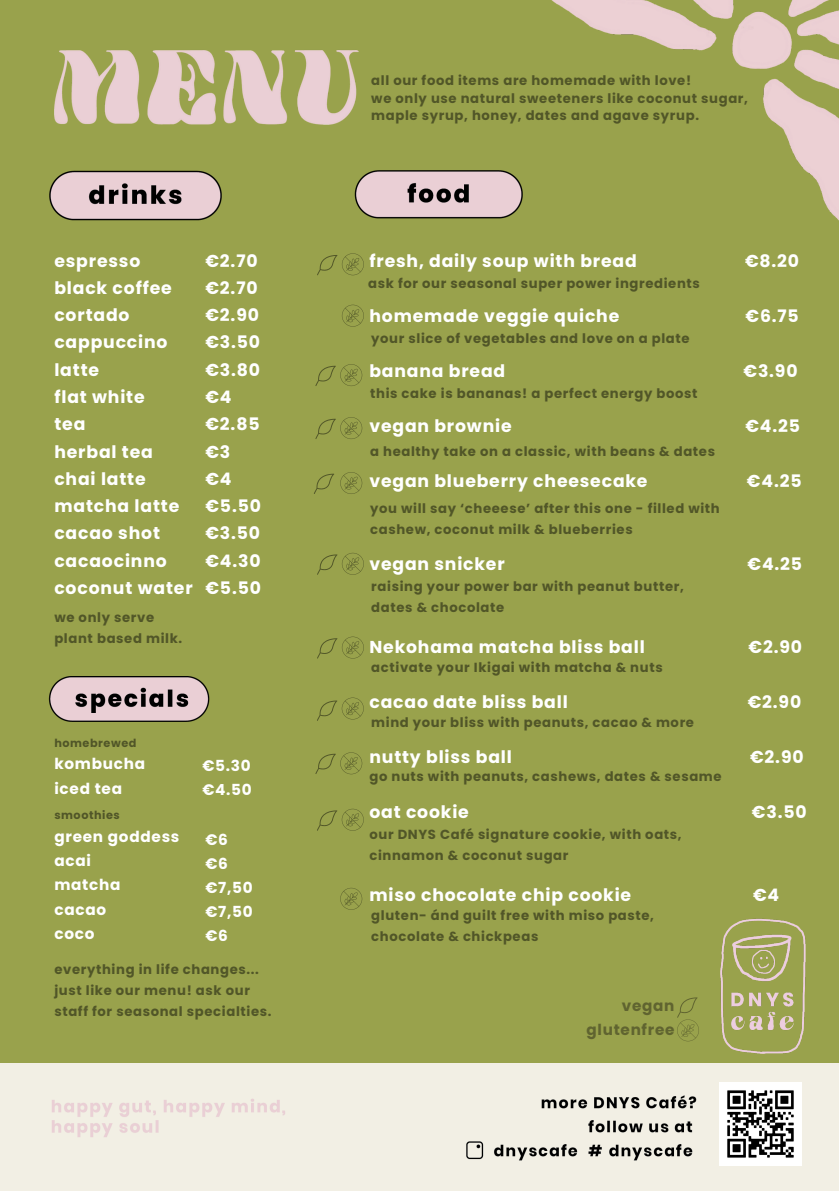
<style>
.page{position:relative;width:839px;height:1191px;background:#fff}
.page>*{position:absolute;margin:0;border:0;box-sizing:border-box;transform-origin:0 0}
.t1{font:700 17.2px "Poppins";letter-spacing:.05em;color:#fff}
.t2{font:700 15.2px "Poppins";letter-spacing:.05em;color:#fff}
.t3{font:700 15.2px "Poppins";letter-spacing:.05em;color:#606430}
.t4{font:700 13.2px "Poppins";letter-spacing:.05em;color:#515628}
.t5{font:700 11.2px "Poppins";letter-spacing:.05em;color:#515628}
</style>
<div class="page">
<div style="left:0;top:0;width:838px;height:1191px;background:#99a24c"></div>
<img style="left:54px;top:50px;width:305px;height:75px">
<img style="left:551px;top:0;width:287px;height:220px">
<img style="left:49px;top:170px;width:173px;height:51px">
<img style="left:354px;top:170px;width:169px;height:49px">
<img style="left:48px;top:676px;width:162px;height:46px">
<div style="left:0;top:1063px;width:838px;height:128px;background:#f2efe4"></div>
<img style="left:686px;top:918px;width:120px;height:136px">
<div style="left:508px;top:1063px;width:326px;height:122px;background:#f2efe4"></div>
<img style="left:453px;top:1079px;width:255px;height:87px">
<svg style="left:314px;top:474px;width:20px;height:20px"></svg>
<svg style="left:315px;top:364px;width:47px;height:22px"></svg>
<svg style="left:342px;top:305px;width:22px;height:22px"></svg>
<svg style="left:677px;top:997px;width:22px;height:44px"></svg>
<svg style="left:317px;top:637px;width:47px;height:22px"></svg>
<svg style="left:315px;top:417px;width:47px;height:22px"></svg>
<svg style="left:340px;top:472px;width:22px;height:22px"></svg>
<svg style="left:317px;top:553px;width:47px;height:22px"></svg>
<svg style="left:317px;top:698px;width:47px;height:23px"></svg>
<svg style="left:315px;top:752px;width:47px;height:22px"></svg>
<svg style="left:317px;top:809px;width:47px;height:22px"></svg>
<svg style="left:340px;top:888px;width:22px;height:22px"></svg>
<svg style="left:317px;top:253px;width:47px;height:22px"></svg>
<img style="left:719px;top:1083px;width:82px;height:82px">
<p class="t1" style="left:54px;top:248px;width:87px">espresso</p>
<p class="t1" style="left:54px;top:276px;width:119px">black coffee</p>
<p class="t1" style="left:54px;top:303px;width:77px">cortado</p>
<p class="t1" style="left:54px;top:330px;width:115px">cappuccino</p>
<p class="t1" style="left:54px;top:358px;width:46px">latte</p>
<p class="t1" style="left:54px;top:385px;width:92px">flat white</p>
<p class="t1" style="left:54px;top:412px;width:32px">tea</p>
<p class="t1" style="left:54px;top:440px;width:100px">herbal tea</p>
<p class="t1" style="left:54px;top:467px;width:93px">chai latte</p>
<p class="t1" style="left:54px;top:494px;width:126px">matcha latte</p>
<p class="t1" style="left:54px;top:521px;width:107px">cacao shot</p>
<p class="t1" style="left:54px;top:549px;width:114px">cacaocinno</p>
<p class="t1" style="left:54px;top:576px;width:140px">coconut water</p>
<p class="t4" style="left:54px;top:608px;width:101px">we only serve</p>
<p class="t4" style="left:54px;top:629px;width:129px">plant based milk.</p>
<p class="t1" style="left:205px;top:248px;width:54px">€2.70</p>
<p class="t1" style="left:205px;top:276px;width:54px">€2.70</p>
<p class="t1" style="left:205px;top:303px;width:55px">€2.90</p>
<p class="t1" style="left:205px;top:330px;width:56px">€3.50</p>
<p class="t1" style="left:205px;top:358px;width:56px">€3.80</p>
<p class="t1" style="left:205px;top:385px;width:28px">€4</p>
<p class="t1" style="left:205px;top:412px;width:56px">€2.85</p>
<p class="t1" style="left:205px;top:440px;width:26px">€3</p>
<p class="t1" style="left:205px;top:467px;width:28px">€4</p>
<p class="t1" style="left:205px;top:494px;width:57px">€5.50</p>
<p class="t1" style="left:205px;top:521px;width:56px">€3.50</p>
<p class="t1" style="left:205px;top:549px;width:57px">€4.30</p>
<p class="t1" style="left:205px;top:576px;width:57px">€5.50</p>
<p class="t5" style="left:54px;top:735px;width:84px">homebrewed</p>
<p class="t2" style="left:54px;top:754px;width:92px">kombucha</p>
<p class="t2" style="left:54px;top:778px;width:69px">iced tea</p>
<p class="t5" style="left:54px;top:807px;width:67px">smoothies</p>
<p class="t2" style="left:54px;top:826px;width:126px">green goddess</p>
<p class="t2" style="left:54px;top:850px;width:38px">acai</p>
<p class="t2" style="left:54px;top:874px;width:68px">matcha</p>
<p class="t2" style="left:54px;top:899px;width:53px">cacao</p>
<p class="t2" style="left:54px;top:923px;width:42px">coco</p>
<p class="t2" style="left:202px;top:755px;width:50px">€5.30</p>
<p class="t2" style="left:202px;top:779px;width:51px">€4.50</p>
<p class="t2" style="left:205px;top:829px;width:24px">€6</p>
<p class="t2" style="left:205px;top:853px;width:24px">€6</p>
<p class="t2" style="left:205px;top:877px;width:49px">€7,50</p>
<p class="t2" style="left:205px;top:901px;width:49px">€7,50</p>
<p class="t2" style="left:205px;top:925px;width:24px">€6</p>
<p class="t4" style="left:54px;top:960px;width:206px">everything in life changes...</p>
<p class="t4" style="left:54px;top:981px;width:197px">just like our menu! ask our</p>
<p class="t4" style="left:54px;top:1002px;width:219px">staff for seasonal specialties.</p>
<p class="t4" style="left:371px;top:71px;width:321px">all our food items are homemade with love!</p>
<p class="t4" style="left:371px;top:89px;width:378px">we only use natural sweeteners like coconut sugar,</p>
<p class="t4" style="left:371px;top:106px;width:329px">maple syrup, honey, dates and agave syrup.</p>
<p class="t1" style="left:369px;top:249px;width:269px">fresh, daily soup with bread</p>
<p class="t1" style="left:745px;top:249px;width:56px">€8.20</p>
<p class="t1" style="left:369px;top:304px;width:251px">homemade veggie quiche</p>
<p class="t1" style="left:745px;top:304px;width:55px">€6.75</p>
<p class="t1" style="left:369px;top:359px;width:137px">banana bread</p>
<p class="t1" style="left:743px;top:359px;width:56px">€3.90</p>
<p class="t4" style="left:368px;top:274px;width:333px">ask for our seasonal super power ingredients</p>
<p class="t4" style="left:371px;top:329px;width:320px">your slice of vegetables and love on a plate</p>
<p class="t4" style="left:370px;top:384px;width:329px">this cake is bananas! a perfect energy boost</p>
<p class="t1" style="left:369px;top:414px;width:144px">vegan brownie</p>
<p class="t1" style="left:745px;top:414px;width:56px">€4.25</p>
<p class="t1" style="left:369px;top:469px;width:279px">vegan blueberry cheesecake</p>
<p class="t1" style="left:747px;top:469px;width:56px">€4.25</p>
<p class="t4" style="left:370px;top:442px;width:346px">a healthy take on a classic, with beans &amp; dates</p>
<p class="t4" style="left:370px;top:499px;width:351px">you will say ‘cheeese’ after this one - filled with</p>
<p class="t4" style="left:370px;top:520px;width:264px">cashew, coconut milk &amp; blueberries</p>
<p class="t1" style="left:369px;top:552px;width:137px">vegan snicker</p>
<p class="t1" style="left:747px;top:552px;width:56px">€4.25</p>
<p class="t4" style="left:371px;top:577px;width:314px">raising your power bar with peanut butter,</p>
<p class="t4" style="left:371px;top:598px;width:134px">dates &amp; chocolate</p>
<p class="t1" style="left:369px;top:634px;width:277px">Nekohama matcha bliss ball</p>
<p class="t1" style="left:748px;top:634px;width:55px">€2.90</p>
<p class="t4" style="left:371px;top:659px;width:293px">activate your Ikigai with matcha &amp; nuts</p>
<p class="t1" style="left:369px;top:690px;width:200px">cacao date bliss ball</p>
<p class="t1" style="left:747px;top:690px;width:55px">€2.90</p>
<p class="t4" style="left:371px;top:713px;width:324px">mind your bliss with peanuts, cacao &amp; more</p>
<p class="t1" style="left:369px;top:745px;width:144px">nutty bliss ball</p>
<p class="t1" style="left:750px;top:745px;width:55px">€2.90</p>
<p class="t1" style="left:369px;top:800px;width:101px">oat cookie</p>
<p class="t1" style="left:751px;top:800px;width:56px">€3.50</p>
<p class="t4" style="left:369px;top:767px;width:353px">go nuts with peanuts, cashews, dates &amp; sesame</p>
<p class="t4" style="left:369px;top:825px;width:314px">our DNYS Café signature cookie, with oats,</p>
<p class="t4" style="left:369px;top:846px;width:200px">cinnamon &amp; coconut sugar</p>
<p class="t1" style="left:369px;top:883px;width:263px">miso chocolate chip cookie</p>
<p class="t1" style="left:753px;top:883px;width:28px">€4</p>
<p class="t4" style="left:371px;top:906px;width:284px">gluten- ánd guilt free with miso paste,</p>
<p class="t4" style="left:371px;top:927px;width:168px">chocolate &amp; chickpeas</p>
<p class="t3" style="left:621px;top:995px;width:54px">vegan</p>
<p class="t3" style="left:586px;top:1019px;width:89px">glutenfree</p>
</div>
